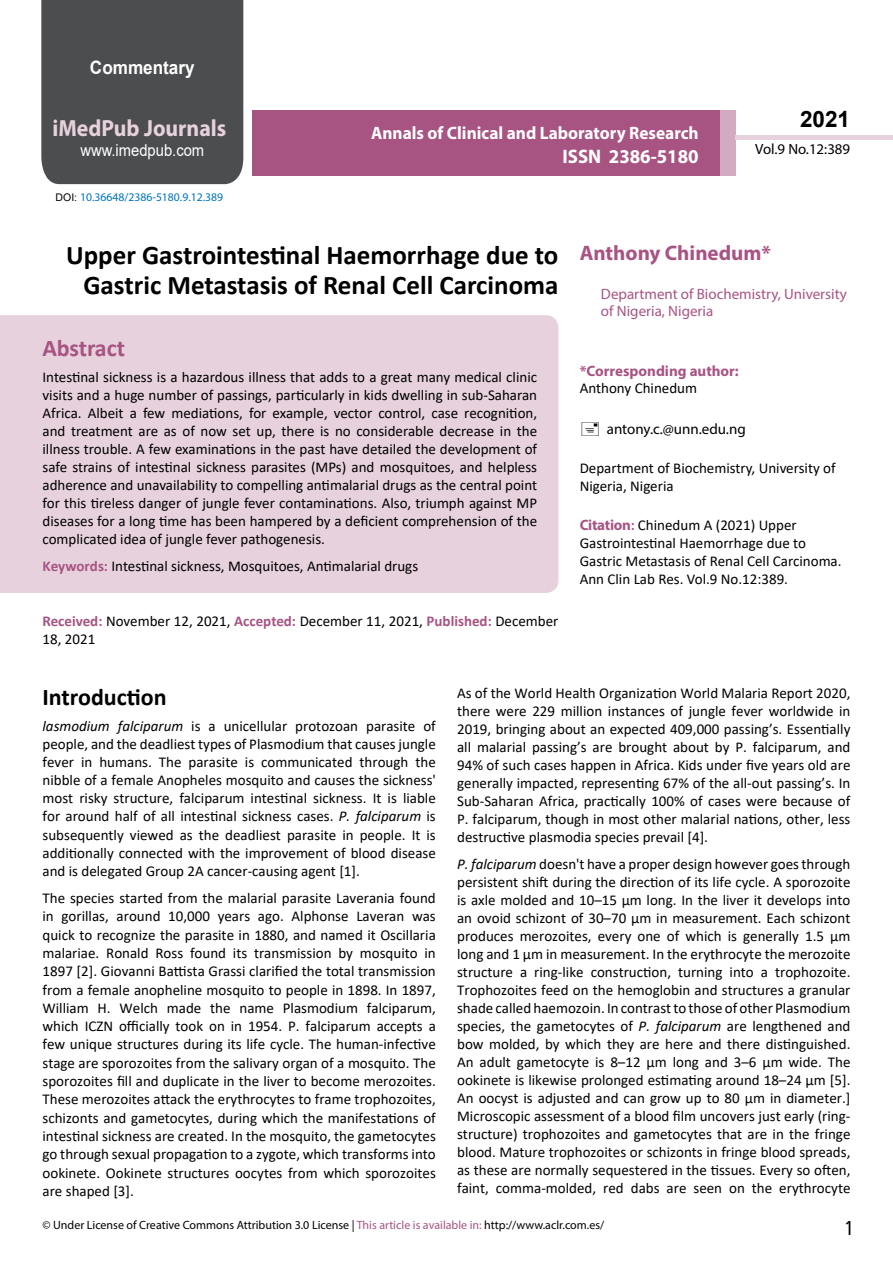
<style>
.page{position:relative;width:893px;height:1263px;background:#fff}
.page>*{position:absolute;margin:0;border:0;box-sizing:border-box;transform-origin:0 0}
.t1{font:700 27px/29.7px "Calibri";color:#000;text-align:right}
.t2{font:25.5px "Tunga";color:#000}
.t3{font:700 24px "Calibri";color:#000}
.t4{font:700 24px "Calibri";letter-spacing:-.005em;color:#a75483}
.t5{font:700 23.4px "Myriad Pro";color:#e6d1dd;scale:.93 1}
.t6{font:700 22.5px "Arial";color:#000}
.t7{font:700 21px "Myriad Pro";color:#a75483}
.t8{font:700 19.65px "Myriad Pro";color:#fff;scale:.96 1}
.t9{font:700 18.45px "Arial";color:#fff;scale:.93 1}
.t10{font:700 18px "Myriad Pro";color:#fff;scale:.96 1}
.t11{font:16.5px "Arial";color:#fff;scale:.89 1}
.t12{font:15px/18px "Calibri";color:#000;text-align:justify}
.t13{font:15px/17.4px "Myriad Pro";color:#a75483}
.t14{font:700 15px "Myriad Pro";color:#a75483}
.t15{font:15px "Myriad Pro";color:#000}
.t16{font:14.85px "Myriad Pro";color:#000}
.t17{font:12px "Myriad Pro";color:#000}
.t18{font:11.7px "Myriad Pro";color:#0072bc}
.s1{font-family:"Arial";font-size:10.5px;color:#000}
.s2{font-weight:700;color:#a75483}
.s3{font-family:"Myriad Pro";font-weight:700;color:#a75483}
.s4{font-style:italic}
.s5{color:#a75483}
</style>
<div class="page">
<div style="left:252px;top:110px;width:469px;height:66px;background:#a75483"></div>
<div style="left:720px;top:110px;width:16px;height:66px;background:#d2aac1"></div>
<div style="left:41px;top:0;width:202px;height:184px;background:#4c4d4f"></div>
<div style="left:736px;top:135px;width:157px;height:5px;background:#e6d1dd"></div>
<div style="left:0;top:315px;width:558px;height:278px;background:#e6d1dd"></div>
<p class="t9" style="left:90px;top:54px;width:114px">Commentary</p>
<h3 class="t5" style="left:52px;top:113px;width:188px">iMedPub Journals</h3>
<p class="t11" style="left:80px;top:139px;width:141px">www.imedpub.com</p>
<p class="t18" style="left:56px;top:189px;width:169px"><span class="s1">DOI:</span> 10.36648/2386-5180.9.12.389</p>
<p class="t10" style="left:371px;top:121px;width:343px">Annals of Clinical and Laboratory Research</p>
<h3 class="t8" style="left:563px;top:144px;width:143px">ISSN 2386-5180</h3>
<h3 class="t6" style="left:800px;top:104px;width:52px">2021</h3>
<p class="t16" style="left:755px;top:140px;width:96px">Vol.9 No.12:389</p>
<h1 class="t1" style="left:66px;top:240px;width:494px">Upper Gastrointestinal Haemorrhage due to<br>Gastric Metastasis of Renal Cell Carcinoma</h1>
<h3 class="t4" style="left:43px;top:331px;width:84px">Abstract</h3>
<p class="t12" style="left:43px;top:368px;width:496px">Intestinal sickness is a hazardous illness that adds to a great many medical clinic visits and a huge number of passings, particularly in kids dwelling in sub-Saharan Africa. Albeit a few mediations, for example, vector control, case recognition, and treatment are as of now set up, there is no considerable decrease in the illness trouble. A few examinations in the past have detailed the development of safe strains of intestinal sickness parasites (MPs) and mosquitoes, and helpless adherence and unavailability to compelling antimalarial drugs as the central point for this tireless danger of jungle fever contaminations. Also, triumph against MP diseases for a long time has been hampered by a deficient comprehension of the complicated idea of jungle fever pathogenesis.</p>
<p class="t12" style="left:43px;top:557px;width:377px"><span class="s2">Keywords:</span> Intestinal sickness, Mosquitoes, Antimalarial drugs</p>
<p class="t12" style="left:43px;top:611px;width:517px;line-height:18.8px"><span class="s2">Received:</span> November 12, 2021, <span class="s2">Accepted:</span> December 11, 2021, <span class="s2">Published:</span> December<br>18, 2021</p>
<h3 class="t7" style="left:580px;top:239px;width:193px">Anthony Chinedum*</h3>
<p class="t13" style="left:601px;top:285px;width:247px">Department of Biochemistry, University of Nigeria, Nigeria</p>
<p class="t14" style="left:580px;top:361px;width:161px">*Corresponding author:</p>
<p class="t12" style="left:580px;top:379px;width:119px">Anthony Chinedum</p>
<p class="t15" style="left:607px;top:420px;width:141px">antony.c.@unn.edu.ng</p>
<p class="t12" style="left:580px;top:459px;width:257px">Department of Biochemistry, University of<br>Nigeria, Nigeria</p>
<p class="t12" style="left:580px;top:516px;width:263px;text-align:left"><span class="s3">Citation</span><span class="s2">:</span> Chinedum A (2021) Upper Gastrointestinal Haemorrhage due to Gastric Metastasis of Renal Cell Carcinoma.<br>Ann Clin Lab Res. Vol.9 No.12:389.</p>
<h3 class="t3" style="left:43px;top:680px;width:126px">Introduction</h3>
<p class="t12" style="left:43px;top:717px;width:395px"><span class="s4">lasmodium falciparum</span> is a unicellular protozoan parasite of people, and the deadliest types of Plasmodium that causes jungle fever in humans. The parasite is communicated through the nibble of a female Anopheles mosquito and causes the sickness' most risky structure, falciparum intestinal sickness. It is liable for around half of all intestinal sickness cases. <span class="s4">P. falciparum</span> is subsequently viewed as the deadliest parasite in people. It is additionally connected with the improvement of blood disease and is delegated Group 2A cancer-causing agent [1].</p>
<p class="t12" style="left:43px;top:888px;width:395px">The species started from the malarial parasite Laverania found in gorillas, around 10,000 years ago. Alphonse Laveran was quick to recognize the parasite in 1880, and named it Oscillaria malariae. Ronald Ross found its transmission by mosquito in 1897 [2]. Giovanni Battista Grassi clarified the total transmission from a female anopheline mosquito to people in 1898. In 1897, William H. Welch made the name Plasmodium falciparum, which ICZN officially took on in 1954. P. falciparum accepts a few unique structures during its life cycle. The human-infective stage are sporozoites from the salivary organ of a mosquito. The sporozoites fill and duplicate in the liver to become merozoites.<br>These merozoites attack the erythrocytes to frame trophozoites, schizonts and gametocytes, during which the manifestations of intestinal sickness are created. In the mosquito, the gametocytes go through sexual propagation to a zygote, which transforms into ookinete. Ookinete structures oocytes from which sporozoites are shaped [3].</p>
<p class="t12" style="left:457px;top:684px;width:395px">As of the World Health Organization World Malaria Report 2020, there were 229 million instances of jungle fever worldwide in 2019, bringing about an expected 409,000 passing’s. Essentially all malarial passing’s are brought about by P. falciparum, and 94% of such cases happen in Africa. Kids under five years old are generally impacted, representing 67% of the all-out passing’s. In Sub-Saharan Africa, practically 100% of cases were because of P. falciparum, though in most other malarial nations, other, less destructive plasmodia species prevail [4].</p>
<p class="t12" style="left:457px;top:854px;width:395px"><span class="s4">P. falciparum</span> doesn't have a proper design however goes through persistent shift during the direction of its life cycle. A sporozoite is axle molded and 10–15 μm long. In the liver it develops into an ovoid schizont of 30–70 μm in measurement. Each schizont produces merozoites, every one of which is generally 1.5 μm long and 1 μm in measurement. In the erythrocyte the merozoite structure a ring-like construction, turning into a trophozoite.<br>Trophozoites feed on the hemoglobin and structures a granular shade called haemozoin. In contrast to those of other Plasmodium species, the gametocytes of <span class="s4">P. falciparum</span> are lengthened and bow molded, by which they are here and there distinguished.<br>An adult gametocyte is 8–12 μm long and 3–6 μm wide. The ookinete is likewise prolonged estimating around 18–24 μm [5].<br>An oocyst is adjusted and can grow up to 80 μm in diameter.] Microscopic assessment of a blood film uncovers just early (ring&shy;structure) trophozoites and gametocytes that are in the fringe blood. Mature trophozoites or schizonts in fringe blood spreads, as these are normally sequestered in the tissues. Every so often, faint, comma-molded, red dabs are seen on the erythrocyte</p>
<p class="t17" style="left:43px;top:1218px;width:563px">© Under License of Creative Commons Attribution 3.0 License | <span class="s5">This article is available in:</span> http://www.aclr.com.es/</p>
<h2 class="t2" style="left:845px;top:1211px;width:9px">1</h2>
</div>
